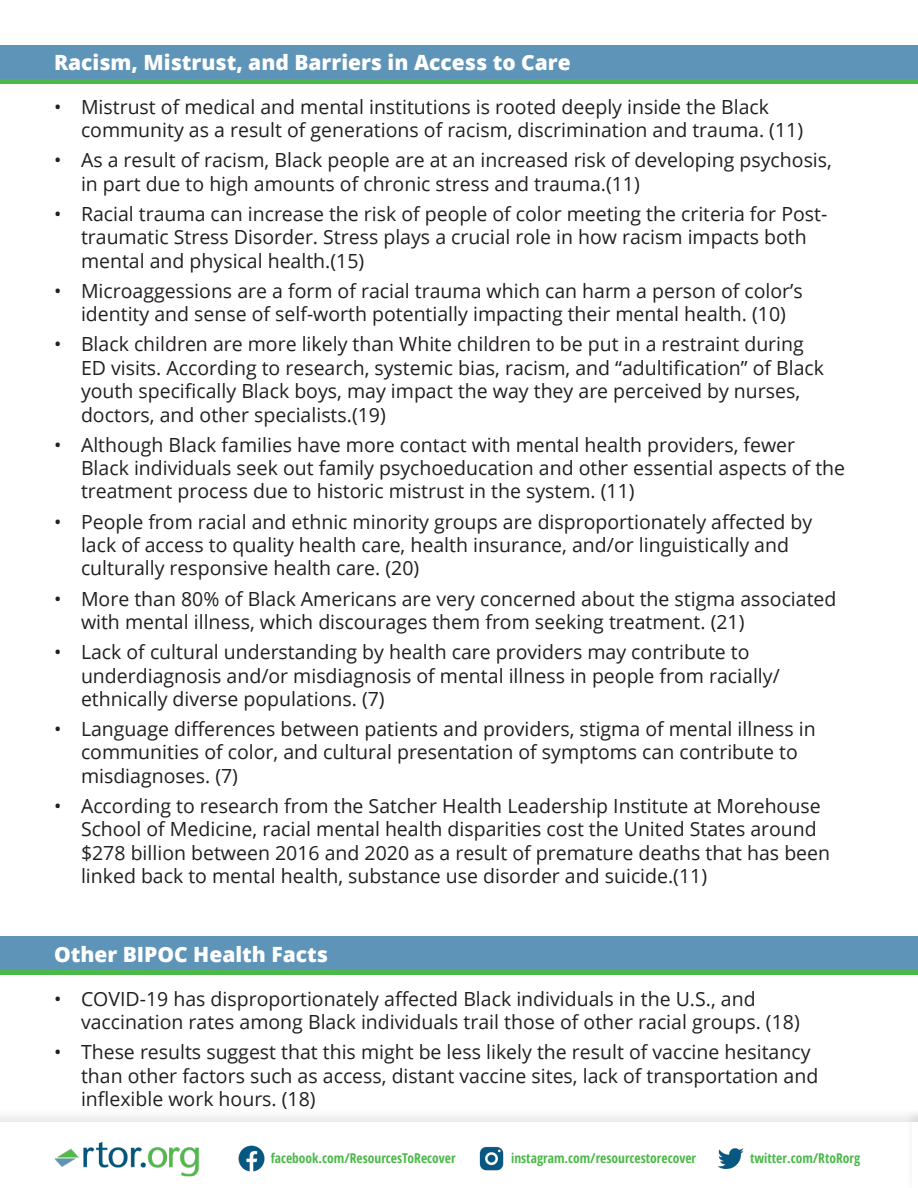
<style>
.page{position:relative;width:918px;height:1188px;background:#fff}
.page>*{position:absolute;margin:0;border:0;box-sizing:border-box;transform-origin:0 0}
.t1{font:800 21px "Open Sans";color:#fff}
.t2{font:19.5px/23.4px "Open Sans";color:#231f20}
.t3{font:700 13.5px "Open Sans Condensed";color:#4cb84a}
</style>
<div class="page">
<div style="left:0;top:969px;width:918px;height:6px;background:#4cb84a"></div>
<div style="left:0;top:936px;width:918px;height:33px;background:#5e94b8"></div>
<div style="left:0;top:78px;width:918px;height:6px;background:#4cb84a"></div>
<div style="left:0;top:45px;width:918px;height:34px;background:#5e94b8"></div>
<div style="left:0;top:1108px;width:918px;height:80px;background:#f4f4f4"></div>
<div style="left:0;top:1122px;width:918px;height:66px;background:#fff"></div>
<img style="left:55px;top:1142px;width:144px;height:35px">
<div style="left:905px;top:1108px;width:13px;height:80px;background:#231f20;opacity:.09"></div>
<div style="left:913px;top:1122px;width:5px;height:66px;background:#fff"></div>
<img style="left:238px;top:1145px;width:27px;height:27px">
<img style="left:479px;top:1146px;width:25px;height:25px">
<img style="left:717px;top:1148px;width:27px;height:21px">
<p class="t1" style="left:54px;top:46px;width:518px">Racism, Mistrust, and Barriers in Access to Care</p>
<p class="t2" style="left:81px;top:94px;width:724px;text-indent:-27px">• Mistrust of medical and mental institutions is rooted deeply inside the Black community as a result of generations of racism, discrimination and trauma. (11)</p>
<p class="t2" style="left:81px;top:148px;width:753px;text-indent:-27px">• As a result of racism, Black people are at an increased risk of developing psychosis, in part due to high amounts of chronic stress and trauma.(11)</p>
<p class="t2" style="left:81px;top:202px;width:748px;text-indent:-27px">• Racial trauma can increase the risk of people of color meeting the criteria for Post&shy;traumatic Stress Disorder. Stress plays a crucial role in how racism impacts both mental and physical health.(15)</p>
<p class="t2" style="left:54px;top:278px;width:750px;text-align:center">• Microaggessions are a form of racial trauma which can harm a person of color’s identity and sense of self-worth potentially impacting their mental health. (10)</p>
<p class="t2" style="left:81px;top:332px;width:745px;text-indent:-27px">• Black children are more likely than White children to be put in a restraint during ED visits. According to research, systemic bias, racism, and “adultification” of Black youth specifically Black boys, may impact the way they are perceived by nurses, doctors, and other specialists.(19)</p>
<p class="t2" style="left:81px;top:432px;width:766px;text-indent:-27px">• Although Black families have more contact with mental health providers, fewer<br>Black individuals seek out family psychoeducation and other essential aspects of the treatment process due to historic mistrust in the system. (11)</p>
<p class="t2" style="left:81px;top:509px;width:733px;text-indent:-27px">• People from racial and ethnic minority groups are disproportionately affected by lack of access to quality health care, health insurance, and/or linguistically and culturally responsive health care. (20)</p>
<p class="t2" style="left:81px;top:586px;width:757px;text-indent:-27px">• More than 80% of Black Americans are very concerned about the stigma associated with mental illness, which discourages them from seeking treatment. (21)</p>
<p class="t2" style="left:81px;top:640px;width:700px;text-indent:-27px">• Lack of cultural understanding by health care providers may contribute to underdiagnosis and/or misdiagnosis of mental illness in people from racially/ ethnically diverse populations. (7)</p>
<p class="t2" style="left:81px;top:717px;width:736px;text-indent:-27px">• Language differences between patients and providers, stigma of mental illness in communities of color, and cultural presentation of symptoms can contribute to misdiagnoses. (7)</p>
<p class="t2" style="left:81px;top:794px;width:751px;text-indent:-27px">• According to research from the Satcher Health Leadership Institute at Morehouse School of Medicine, racial mental health disparities cost the United States around $278 billion between 2016 and 2020 as a result of premature deaths that has been linked back to mental health, substance use disorder and suicide.(11)</p>
<p class="t1" style="left:54px;top:938px;width:276px">Other BIPOC Health Facts</p>
<p class="t2" style="left:81px;top:986px;width:720px;text-indent:-27px">• COVID-19 has disproportionately affected Black individuals in the U.S., and vaccination rates among Black individuals trail those of other racial groups. (18)</p>
<p class="t2" style="left:81px;top:1040px;width:739px;text-indent:-27px">• These results suggest that this might be less likely the result of vaccine hesitancy than other factors such as access, distant vaccine sites, lack of transportation and inflexible work hours. (18)</p>
<p class="t3" style="left:271px;top:1149px;width:187px">facebook.com/ResourcesToRecover</p>
<p class="t3" style="left:511px;top:1149px;width:187px">instagram.com/resourcestorecover</p>
<p class="t3" style="left:750px;top:1149px;width:112px">twitter.com/RtoRorg</p>
</div>
